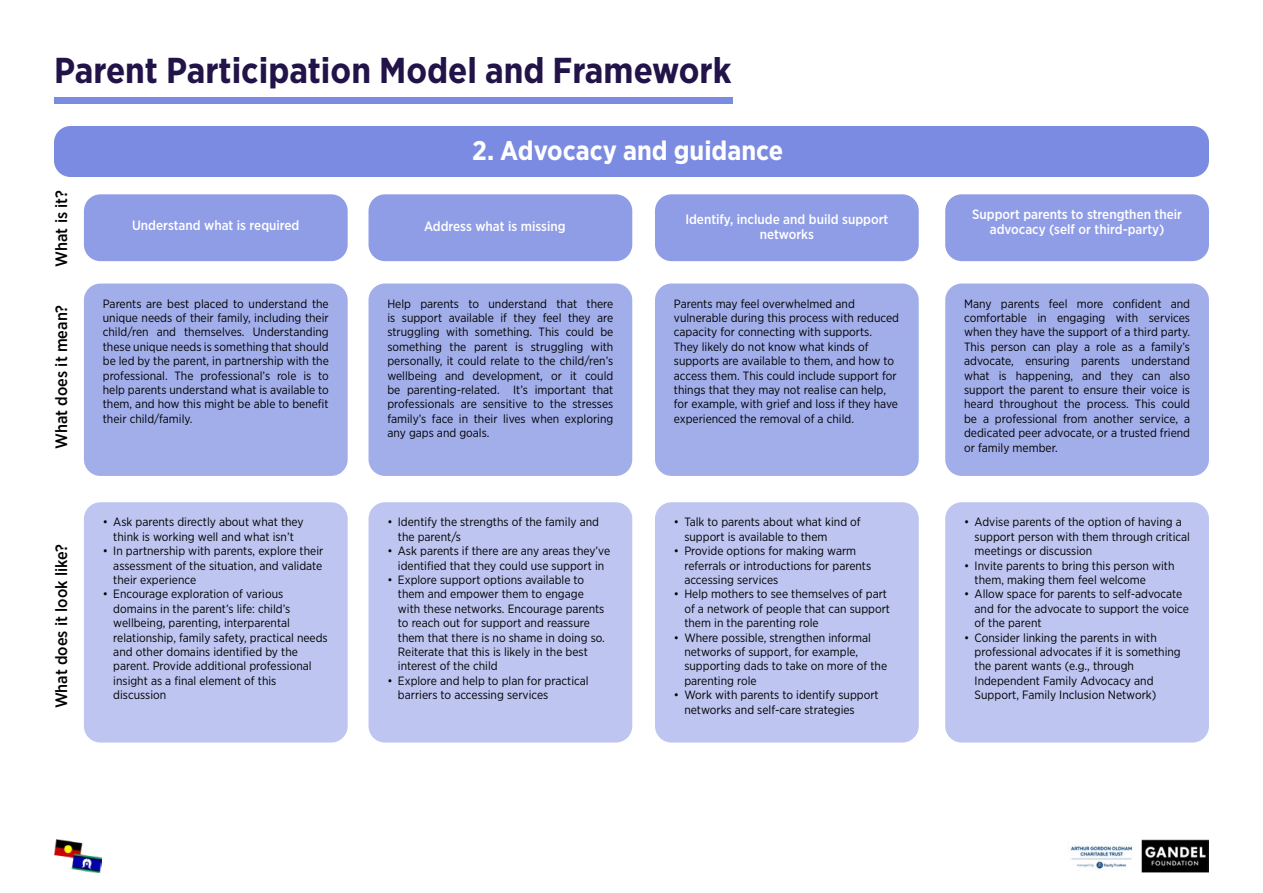
<style>
.page{position:relative;width:1263px;height:893px;background:#fff}
.page>*{position:absolute;margin:0;border:0;box-sizing:border-box;transform-origin:0 0}
.t1{font:700 36px "Gotham Narrow";color:#221449}
.t2{font:700 27px "Gotham Narrow";color:#fff}
.t3{font:500 16.5px "Gotham Narrow";color:#000}
.t4{font:500 13.5px/15px "Gotham Narrow";color:#fff;text-align:center}
.t5{font:12px/14.4px "Gotham Narrow";color:#000}
</style>
<div class="page">
<img style="left:1069px;top:843px;width:64px;height:27px">
<img style="left:1141px;top:840px;width:68px;height:33px">
<img style="left:54px;top:840px;width:47px;height:33px">
<div style="left:54px;top:97px;width:678px;height:7px;background:#7b8be2"></div>
<div style="left:54px;top:126px;width:1155px;height:51px;background:#7b8be2;border-radius:16px"></div>
<div style="left:84px;top:194px;width:264px;height:67px;background:#8f9ce6;border-radius:16px"></div>
<div style="left:84px;top:284px;width:264px;height:192px;background:#a2aeea;border-radius:16px"></div>
<div style="left:368px;top:194px;width:264px;height:67px;background:#8f9ce6;border-radius:16px"></div>
<div style="left:655px;top:194px;width:264px;height:67px;background:#8f9ce6;border-radius:16px"></div>
<div style="left:945px;top:194px;width:264px;height:67px;background:#8f9ce6;border-radius:16px"></div>
<div style="left:368px;top:284px;width:264px;height:192px;background:#a2aeea;border-radius:16px"></div>
<div style="left:655px;top:284px;width:264px;height:192px;background:#a2aeea;border-radius:16px"></div>
<div style="left:945px;top:284px;width:264px;height:192px;background:#a2aeea;border-radius:16px"></div>
<div style="left:368px;top:502px;width:264px;height:241px;background:#bdc5f0;border-radius:16px"></div>
<div style="left:84px;top:502px;width:264px;height:241px;background:#bdc5f0;border-radius:16px"></div>
<div style="left:655px;top:502px;width:264px;height:241px;background:#bdc5f0;border-radius:16px"></div>
<div style="left:945px;top:502px;width:264px;height:241px;background:#bdc5f0;border-radius:16px"></div>
<h1 class="t1" style="left:54px;top:47px;width:679px">Parent Participation Model and Framework</h1>
<h3 class="t3" style="left:51px;top:267px;width:78px;rotate:-90deg">What is it?</h3>
<h3 class="t3" style="left:51px;top:449px;width:145px;rotate:-90deg">What does it mean?</h3>
<h3 class="t3" style="left:51px;top:708px;width:166px;rotate:-90deg">What does it look like?</h3>
<p class="t4" style="left:132px;top:218px;width:169px">Understand what is required</p>
<p class="t5" style="left:103px;top:296px;width:227px;text-align:justify">Parents are best placed to understand the unique needs of their family, including their child/ren and themselves. Understanding these unique needs is something that should be led by the parent, in partnership with the professional. The professional’s role is to help parents understand what is available to them, and how this might be able to benefit their child/family.</p>
<p class="t5" style="left:103px;top:515px;width:202px;text-align:center">• Ask parents directly about what they think is working well and what isn’t</p>
<p class="t5" style="left:113px;top:543px;width:212px;text-align:justify;text-indent:-10px">• In partnership with parents, explore their assessment of the situation, and validate their experience</p>
<p class="t5" style="left:113px;top:587px;width:216px;text-indent:-10px">• Encourage exploration of various domains in the parent’s life: child’s wellbeing, parenting, interparental relationship, family safety, practical needs and other domains identified by the parent. Provide additional professional insight as a final element of this discussion</p>
<h2 class="t2" style="left:472px;top:133px;width:312px">2. Advocacy and guidance</h2>
<p class="t4" style="left:424px;top:219px;width:143px">Address what is missing</p>
<p class="t4" style="left:685px;top:212px;width:205px">Identify, include and build support networks</p>
<p class="t4" style="left:972px;top:206px;width:211px">Support parents to strengthen their advocacy (self or third-party)</p>
<p class="t5" style="left:387px;top:296px;width:227px;text-align:justify">Help parents to understand that there is support available if they feel they are struggling with something. This could be something the parent is struggling with personally, it could relate to the child/ren’s wellbeing and development, or it could be parenting-related. It’s important that professionals are sensitive to the stresses family’s face in their lives when exploring any gaps and goals.</p>
<p class="t5" style="left:674px;top:296px;width:227px">Parents may feel overwhelmed and vulnerable during this process with reduced capacity for connecting with supports.<br>They likely do not know what kinds of supports are available to them, and how to access them. This could include support for things that they may not realise can help, for example, with grief and loss if they have experienced the removal of a child.</p>
<p class="t5" style="left:964px;top:296px;width:227px;text-align:justify">Many parents feel more confident and comfortable in engaging with services when they have the support of a third party.<br>This person can play a role as a family’s advocate, ensuring parents understand what is happening, and they can also support the parent to ensure their voice is heard throughout the process. This could be a professional from another service, a dedicated peer advocate, or a trusted friend or family member.</p>
<p class="t5" style="left:398px;top:515px;width:203px;text-indent:-10px">• Identify the strengths of the family and the parent/s</p>
<p class="t5" style="left:387px;top:543px;width:224px;text-align:center">• Ask parents if there are any areas they’ve identified that they could use support in</p>
<p class="t5" style="left:398px;top:572px;width:209px;text-indent:-10px">• Explore support options available to them and empower them to engage with these networks. Encourage parents to reach out for support and reassure them that there is no shame in doing so.<br>Reiterate that this is likely in the best interest of the child</p>
<p class="t5" style="left:398px;top:673px;width:192px;text-indent:-10px">• Explore and help to plan for practical barriers to accessing services</p>
<p class="t5" style="left:684px;top:515px;width:178px;text-indent:-10px">• Talk to parents about what kind of support is available to them</p>
<p class="t5" style="left:684px;top:543px;width:188px;text-indent:-10px">• Provide options for making warm referrals or introductions for parents accessing services</p>
<p class="t5" style="left:684px;top:587px;width:207px;text-indent:-10px">• Help mothers to see themselves of part of a network of people that can support them in the parenting role</p>
<p class="t5" style="left:684px;top:630px;width:204px;text-indent:-10px">• Where possible, strengthen informal networks of support, for example, supporting dads to take on more of the parenting role</p>
<p class="t5" style="left:684px;top:687px;width:196px;text-indent:-10px">• Work with parents to identify support networks and self-care strategies</p>
<p class="t5" style="left:974px;top:515px;width:217px;text-indent:-10px">• Advise parents of the option of having a support person with them through critical meetings or discussion</p>
<p class="t5" style="left:974px;top:558px;width:201px;text-indent:-10px">• Invite parents to bring this person with them, making them feel welcome</p>
<p class="t5" style="left:974px;top:587px;width:216px;text-indent:-10px">• Allow space for parents to self-advocate and for the advocate to support the voice of the parent</p>
<p class="t5" style="left:974px;top:630px;width:208px;text-indent:-10px">• Consider linking the parents in with professional advocates if it is something the parent wants (e.g., through Independent Family Advocacy and Support, Family Inclusion Network)</p>
</div>
